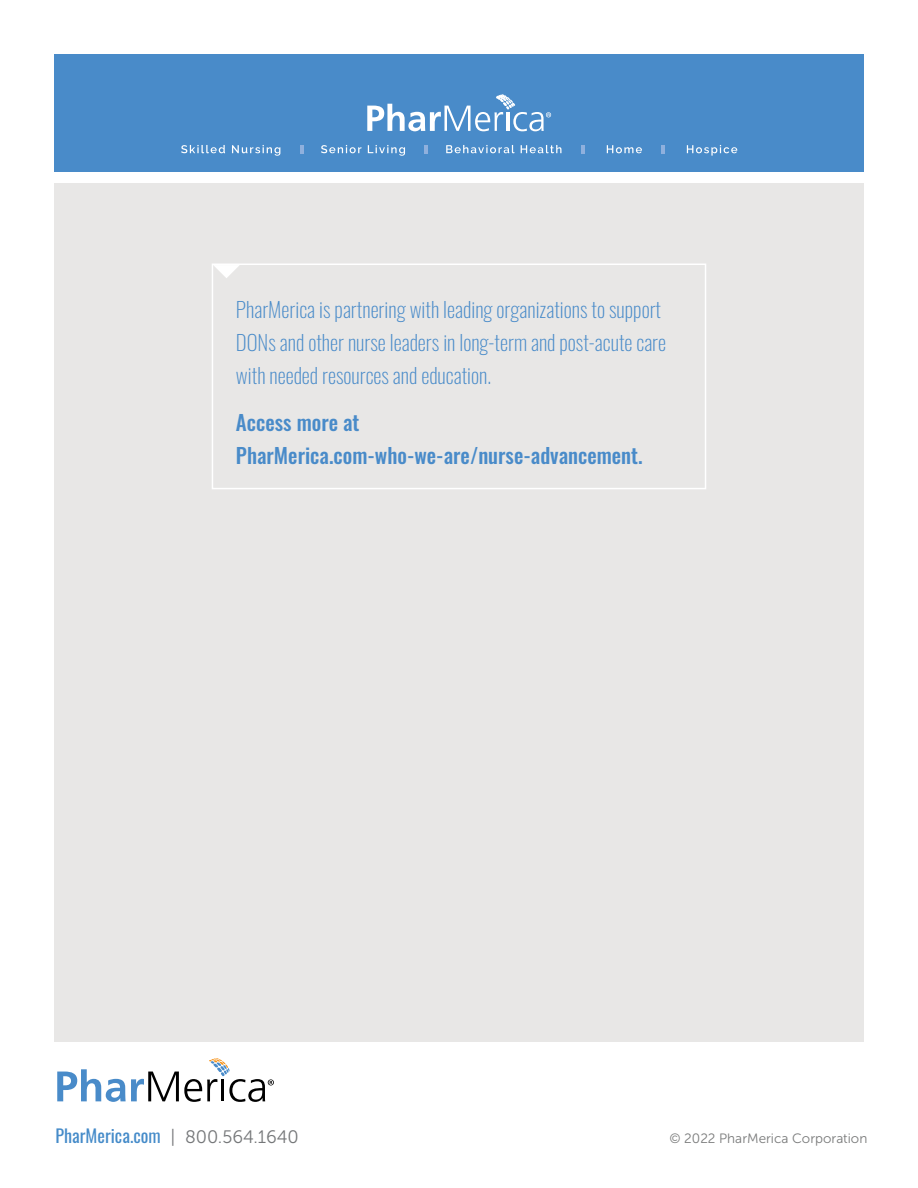
<style>
.page{position:relative;width:918px;height:1188px;background:#fff}
.page>*{position:absolute;margin:0;border:0;box-sizing:border-box;transform-origin:0 0}
.t1{font:200 21px/33px "Oswald";color:#498bc9}
.t2{font:500 21px/33px "Oswald";color:#498bc9}
.t3{font:18px "Oswald";color:#458bc9}
.t4{font:13.5px "Museo Sans 300";color:#7a7b7b}
.s1{font-family:"Museo Sans 300";color:#757779}
</style>
<div class="page">
<div style="left:54px;top:184px;width:810px;height:858px;background:#e8e7e6"></div>
<div style="left:54px;top:54px;width:810px;height:117px;background:#498bc9"></div>
<svg style="left:367px;top:94px;width:184px;height:37px"></svg>
<svg style="left:687px;top:145px;width:50px;height:11px"></svg>
<svg style="left:661px;top:145px;width:4px;height:8px"></svg>
<svg style="left:607px;top:145px;width:35px;height:8px"></svg>
<svg style="left:581px;top:145px;width:3px;height:8px"></svg>
<svg style="left:446px;top:145px;width:115px;height:8px"></svg>
<svg style="left:424px;top:145px;width:4px;height:8px"></svg>
<svg style="left:321px;top:145px;width:84px;height:11px"></svg>
<svg style="left:300px;top:145px;width:3px;height:8px"></svg>
<svg style="left:181px;top:145px;width:99px;height:11px"></svg>
<div style="left:212px;top:264px;width:494px;height:225px;border:2px solid #fff"></div>
<svg style="left:213px;top:265px;width:27px;height:13px"></svg>
<svg style="left:57px;top:1058px;width:217px;height:44px"></svg>
<p class="t1" style="left:236px;top:291px;width:432px">PharMerica is partnering with leading organizations to support<br>DONs and other nurse leaders in long-term and post-acute care with needed resources and education.</p>
<p class="t2" style="left:236px;top:407px;width:408px">Access more at<br>PharMerica.com-who-we-are/nurse-advancement.</p>
<p class="t3" style="left:56px;top:1120px;width:245px">PharMerica.com <span class="s1">| 800.564.1640</span></p>
<p class="t4" style="left:669px;top:1131px;width:199px">© 2022 PharMerica Corporation</p>
</div>
